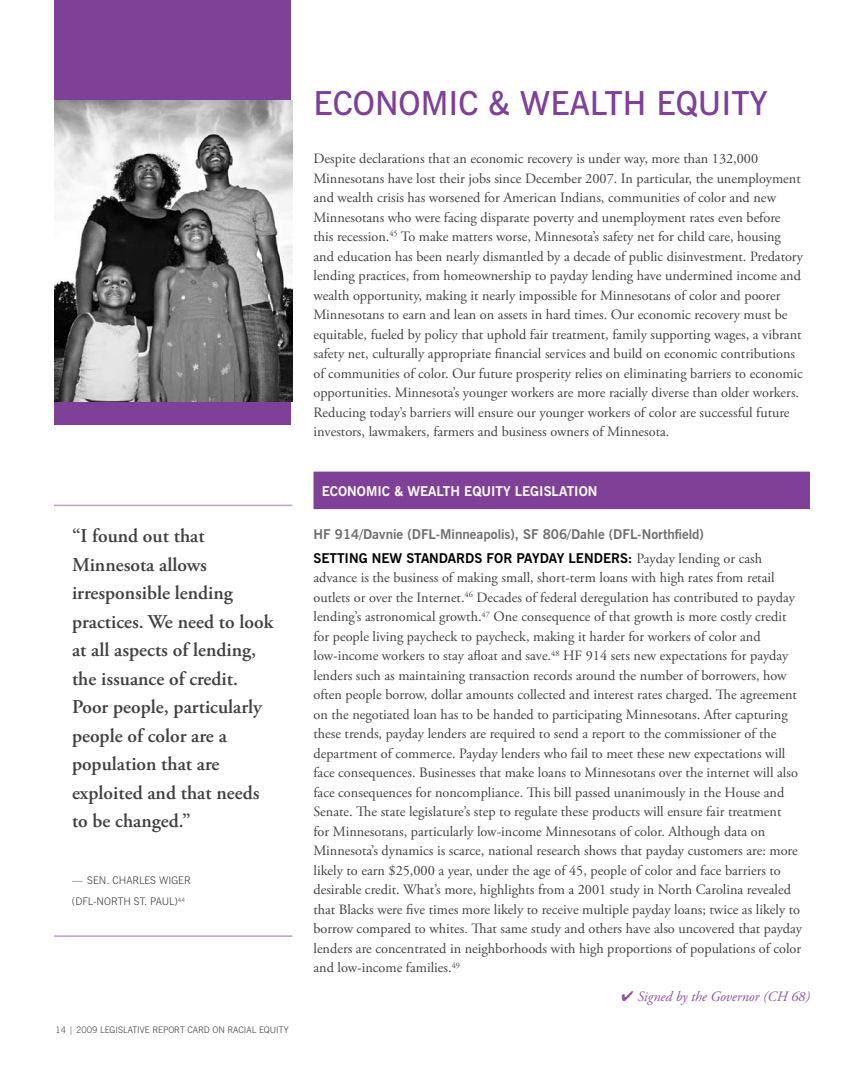
<style>
.page{position:relative;width:864px;height:1080px;background:#fff}
.page>*{position:absolute;margin:0;border:0;box-sizing:border-box;transform-origin:0 0}
.t1{font:600 33px "News Gothic BT";color:#7f4098}
.t2{font:600 19.5px/28.5px "Adobe Garamond Pro";color:#414142}
.t3{font:14.25px/19.5px "Adobe Garamond Pro";color:#414142}
.t4{font:italic 14.25px "Adobe Garamond Pro";color:#8c53a2}
.t5{font:700 13.5px/24px "News Gothic BT";color:#6d6f71}
.t6{font:700 13.5px "News Gothic BT";color:#fff}
.t7{font:300 10.5px/21px "News Gothic BT";color:#414142}
.t8{font:300 9px "News Gothic BT";color:#414142}
.s1{color:#000}
.s2{font-family:"Adobe Garamond Pro";font-weight:400;font-size:14.25px;color:#414142}
</style>
<div class="page">
<div style="left:314px;top:472px;width:496px;height:37px;background:#7f4098"></div>
<div style="left:54px;top:0;width:237px;height:424px;background:#7f4098"></div>
<img style="left:54px;top:100px;width:238px;height:302px">
<hr style="left:54px;top:505px;width:238px;height:1px;background:#bf9fcc">
<hr style="left:54px;top:935px;width:238px;height:2px;background:#bf9fcc">
<p class="t2" style="left:72px;top:522px;width:203px">“I found out that<br>Minnesota allows irresponsible lending practices. We need to look at all aspects of lending, the issuance of credit.<br>Poor people, particularly people of color are a population that are exploited and that needs to be changed.”</p>
<p class="t7" style="left:72px;top:870px;width:117px">— SEN. CHARLES WIGER (DFL-NORTH ST. PAUL)<sup>44</sup></p>
<p class="t8" style="left:55px;top:1024px;width:235px">14 | 2009 LEGISLATIVE REPORT CARD ON RACIAL EQUITY</p>
<h1 class="t1" style="left:314px;top:83px;width:22px">ECONO</h1>
<h1 class="t1" style="left:421px;top:83px;width:121px">MIC &amp; WEALTH</h1>
<h1 class="t1" style="left:656px;top:83px;width:20px">EQUITY</h1>
<p class="t3" style="left:313px;top:149px;width:491px">Despite declarations that an economic recovery is under way, more than 132,000<br>Minnesotans have lost their jobs since December 2007. In particular, the unemployment and wealth crisis has worsened for American Indians, communities of color and new Minnesotans who were facing disparate poverty and unemployment rates even before this recession.<sup>45</sup> To make matters worse, Minnesota’s safety net for child care, housing and education has been nearly dismantled by a decade of public disinvestment. Predatory lending practices, from homeownership to payday lending have undermined income and wealth opportunity, making it nearly impossible for Minnesotans of color and poorer Minnesotans to earn and lean on assets in hard times. Our economic recovery must be equitable, fueled by policy that uphold fair treatment, family supporting wages, a vibrant safety net, culturally appropriate financial services and build on economic contributions of communities of color. Our future prosperity relies on eliminating barriers to economic opportunities. Minnesota’s younger workers are more racially diverse than older workers.<br>Reducing today’s barriers will ensure our younger workers of color are successful future investors, lawmakers, farmers and business owners of Minnesota.</p>
<p class="t6" style="left:322px;top:483px;width:277px">ECONOMIC &amp; WEALTH EQUITY LEGISLATION</p>
<p class="t5" style="left:313px;top:522px;width:450px">HF 914/DAVNIE (DFL-M INNEAPOLIS), SF 806/DAHLE (DFL-NORTHFIELD)<br><span class="s1">SETTING N EW STANDARDS FOR PAYDAY LENDERS:</span> <span class="s2">Payday lending or cash</span></p>
<p class="t3" style="left:313px;top:569px;width:490px">advance is the business of making small, short-term loans with high rates from retail outlets or over the Internet.<sup>46</sup> Decades of federal deregulation has contributed to payday lending’s astronomical growth.<sup>47</sup> One consequence of that growth is more costly credit for people living paycheck to paycheck, making it harder for workers of color and low-income workers to stay afloat and save.<sup>48</sup> HF 914 sets new expectations for payday lenders such as maintaining transaction records around the number of borrowers, how often people borrow, dollar amounts collected and interest rates charged. The agreement on the negotiated loan has to be handed to participating Minnesotans. After capturing these trends, payday lenders are required to send a report to the commissioner of the department of commerce. Payday lenders who fail to meet these new expectations will face consequences. Businesses that make loans to Minnesotans over the internet will also face consequences for noncompliance. This bill passed unanimously in the House and Senate. The state legislature’s step to regulate these products will ensure fair treatment<br>for Minnesotans, particularly low-income Minnesotans of color. Although data on Minnesota’s dynamics is scarce, national research shows that payday customers are: more likely to earn $25,000 a year, under the age of 45, people of color and face barriers to desirable credit. What’s more, highlights from a 2001 study in North Carolina revealed that Blacks were five times more likely to receive multiple payday loans; twice as likely to borrow compared to whites. That same study and others have also uncovered that payday lenders are concentrated in neighborhoods with high proportions of populations of color and low-income families.<sup>49</sup></p>
<p class="t4" style="left:621px;top:988px;width:190px">✔ Signed by the Governor (CH 68)</p>
</div>
